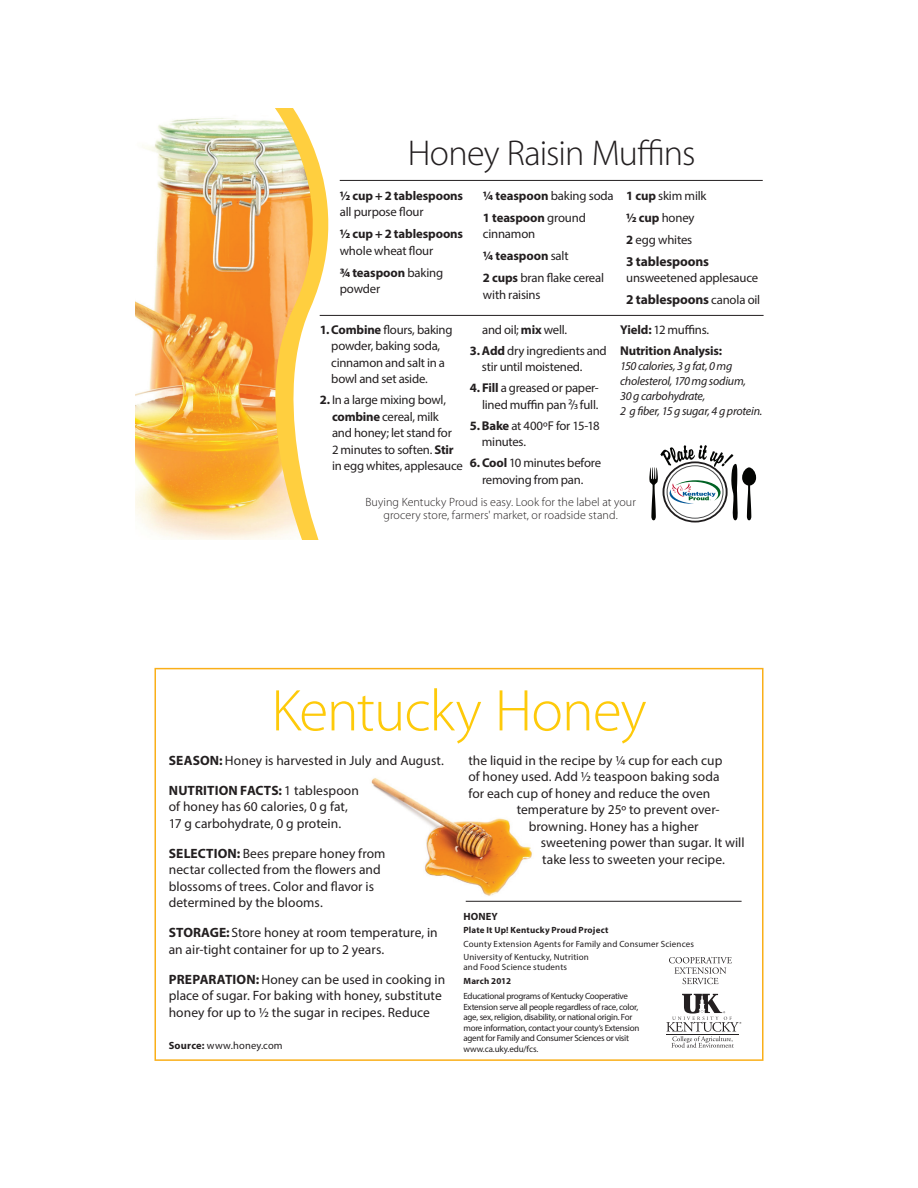
<style>
.page{position:relative;width:918px;height:1188px;background:#fff}
.page>*{position:absolute;margin:0;border:0;box-sizing:border-box;transform-origin:0 0}
.t1{font:300 59.4px "Myriad Pro";letter-spacing:-.02em;color:#feca0a}
.t2{font:300 36px "Myriad Pro";letter-spacing:-.025em;color:#231f20}
.t3{font:13.5px/16.5px "Myriad Pro";letter-spacing:.005em;color:#231f20}
.t4{font:700 13.5px "Myriad Pro";letter-spacing:-.01em;color:#231f20}
.t5{font:12.75px/16.5px "Myriad Pro";letter-spacing:-.015em;color:#231f20}
.t6{font:700 12.75px/16.5px "Myriad Pro";letter-spacing:-.01em;color:#231f20}
.t7{font:300 12px/13.5px "Myriad Pro";letter-spacing:.005em;color:#231f20;text-align:center}
.t8{font:italic 12px/15px "Myriad Pro";letter-spacing:-.02em;color:#231f20}
.t9{font:10.5px "Myriad Pro";letter-spacing:.015em;color:#231f20}
.t10{font:700 10.5px "Myriad Pro";letter-spacing:.01em;color:#231f20}
.t11{font:9px/10.5px "Myriad Pro";letter-spacing:-.03em;color:#231f20}
.t12{font:9px/13.2px "Myriad Pro";letter-spacing:.015em;color:#231f20}
.t13{font:9px/13.2px "Myriad Pro";letter-spacing:.02em;color:#231f20}
.s1{font-weight:400}
.s2{font-weight:700}
.s3{font-weight:400;font-size:12.75px}
</style>
<div class="page">
<hr style="left:340px;top:180px;width:423px;height:1px;background:#231f20">
<hr style="left:320px;top:315px;width:444px;height:1px;background:#231f20">
<svg style="left:314px;top:149px;width:49px;height:391px"></svg>
<img style="left:135px;top:108px;width:179px;height:432px">
<svg style="left:649px;top:445px;width:107px;height:75px"></svg>
<img style="left:371px;top:778px;width:181px;height:124px">
<div style="left:154px;top:668px;width:610px;height:393px;border:2px solid #faaf18"></div>
<hr style="left:466px;top:901px;width:276px;height:1px;background:#231f20">
<svg style="left:666px;top:994px;width:75px;height:54px"></svg>
<svg style="left:669px;top:957px;width:63px;height:27px"></svg>
<p class="t2" style="left:408px;top:132px;width:289px">Honey Raisin Muffins</p>
<p class="t6" style="left:340px;top:187px;width:125px">½ cup + 2 tablespoons <span class="s1">all purpose flour</span></p>
<p class="t6" style="left:340px;top:225px;width:125px">½ cup + 2 tablespoons <span class="s1">whole wheat flour</span></p>
<p class="t5" style="left:340px;top:264px;width:105px"><span class="s2">¾ teaspoon</span> baking powder</p>
<p class="t6" style="left:483px;top:184px;width:132px;line-height:21.9px">¼ teaspoon <span class="s1">baking soda<br></span>1 teaspoon <span class="s1">ground</span></p>
<p class="t5" style="left:483px;top:223px;width:123px;line-height:21.9px">cinnamon<br><span class="s2">¼ teaspoon</span> salt<br><span class="s2">2 cups</span> bran flake cereal</p>
<p class="t5" style="left:483px;top:286px;width:59px">with raisins</p>
<p class="t5" style="left:626px;top:185px;width:82px;line-height:21.9px"><span class="s2">1 cup</span> skim milk <span class="s2">½ cup</span> honey<br><span class="s2">2</span> egg whites</p>
<p class="t4" style="left:626px;top:252px;width:84px">3 tablespoons</p>
<p class="t5" style="left:626px;top:269px;width:133px">unsweetened applesauce</p>
<p class="t4" style="left:626px;top:291px;width:136px">2 tablespoons <span class="s3">canola oil</span></p>
<p class="t5" style="left:331px;top:321px;width:123px;text-indent:-12px"><span class="s2">1. Combine</span> flours, baking powder, baking soda, cinnamon and salt in a bowl and set aside.</p>
<p class="t5" style="left:332px;top:391px;width:132px;text-indent:-12px"><span class="s2">2.</span> In a large mixing bowl, <span class="s2">combine</span> cereal, milk<br>and honey; let stand for<br>2 minutes to soften. <span class="s2">Stir </span>in egg whites, applesauce</p>
<p class="t5" style="left:482px;top:321px;width:86px">and oil; <span class="s2">mix</span> well.</p>
<p class="t5" style="left:482px;top:342px;width:126px;text-indent:-12px"><span class="s2">3. Add</span> dry ingredients and stir until moistened.</p>
<p class="t5" style="left:470px;top:380px;width:130px;text-align:right"><span class="s2">4. Fill</span> a greased or paper&shy;lined muffin pan 2/3 full.</p>
<p class="t5" style="left:482px;top:417px;width:119px;text-indent:-12px"><span class="s2">5. Bake</span> at 400ºF for 15-18 minutes.</p>
<p class="t5" style="left:470px;top:455px;width:133px;text-align:center"><span class="s2">6. Cool</span> 10 minutes before removing from pan.</p>
<p class="t6" style="left:620px;top:318px;width:104px;line-height:21.1px">Yield: <span class="s1">12 muffins.<br></span>Nutrition Analysis:</p>
<p class="t8" style="left:620px;top:358px;width:144px">150 calories, 3 g fat, 0 mg cholesterol, 170 mg sodium,<br>30 g carbohydrate,<br>2 g fiber, 15 g sugar, 4 g protein.</p>
<p class="t7" style="left:365px;top:495px;width:272px">Buying Kentucky Proud is easy. Look for the label at your grocery store, farmers' market, or roadside stand.</p>
<p class="t1" style="left:271px;top:675px;width:377px">Kentucky Honey</p>
<p class="t3" style="left:169px;top:752px;width:277px"><span class="s2">SEASON:</span> Honey is harvested in July and August.</p>
<p class="t3" style="left:169px;top:782px;width:192px"><span class="s2">NUTRITION FACTS:</span> 1 tablespoon of honey has 60 calories, 0 g fat,<br>17 g carbohydrate, 0 g protein.</p>
<p class="t3" style="left:169px;top:845px;width:218px"><span class="s2">SELECTION:</span> Bees prepare honey from nectar collected from the flowers and blossoms of trees. Color and flavor is determined by the blooms.</p>
<p class="t3" style="left:169px;top:924px;width:271px"><span class="s2">STORAGE:</span> Store honey at room temperature, in an air-tight container for up to 2 years.</p>
<p class="t3" style="left:169px;top:971px;width:278px"><span class="s2">PREPARATION:</span> Honey can be used in cooking in place of sugar. For baking with honey, substitute honey for up to ½ the sugar in recipes. Reduce</p>
<p class="t3" style="left:468px;top:752px;width:256px">the liquid in the recipe by ¼ cup for each cup</p>
<p class="t3" style="left:468px;top:768px;width:253px">of honey used. Add ½ teaspoon baking soda</p>
<p class="t3" style="left:468px;top:785px;width:244px">for each cup of honey and reduce the oven</p>
<p class="t3" style="left:517px;top:801px;width:204px">temperature by 25º to prevent over-</p>
<p class="t3" style="left:529px;top:818px;width:171px">browning. Honey has a higher</p>
<p class="t3" style="left:541px;top:834px;width:205px">sweetening power than sugar. It will</p>
<p class="t3" style="left:542px;top:851px;width:184px">take less to sweeten your recipe.</p>
<p class="t10" style="left:464px;top:910px;width:36px">HONEY</p>
<p class="t12" style="left:464px;top:924px;width:232px"><span class="s2">Plate It Up! Kentucky Proud Project<br></span>County Extension Agents for Family and Consumer Sciences<br>University of Kentucky, Nutrition</p>
<p class="t13" style="left:464px;top:961px;width:105px">and Food Science students<br><span class="s2">March 2012</span></p>
<p class="t11" style="left:464px;top:991px;width:177px">Educational programs of Kentucky Cooperative Extension serve all people regardless of race, color, age, sex, religion, disability, or national origin. For more information, contact your county’s Extension agent for Family and Consumer Sciences or visit www.ca.uky.edu/fcs.</p>
<p class="t9" style="left:169px;top:1039px;width:115px"><span class="s2">Source:</span> www.honey.com</p>
</div>
